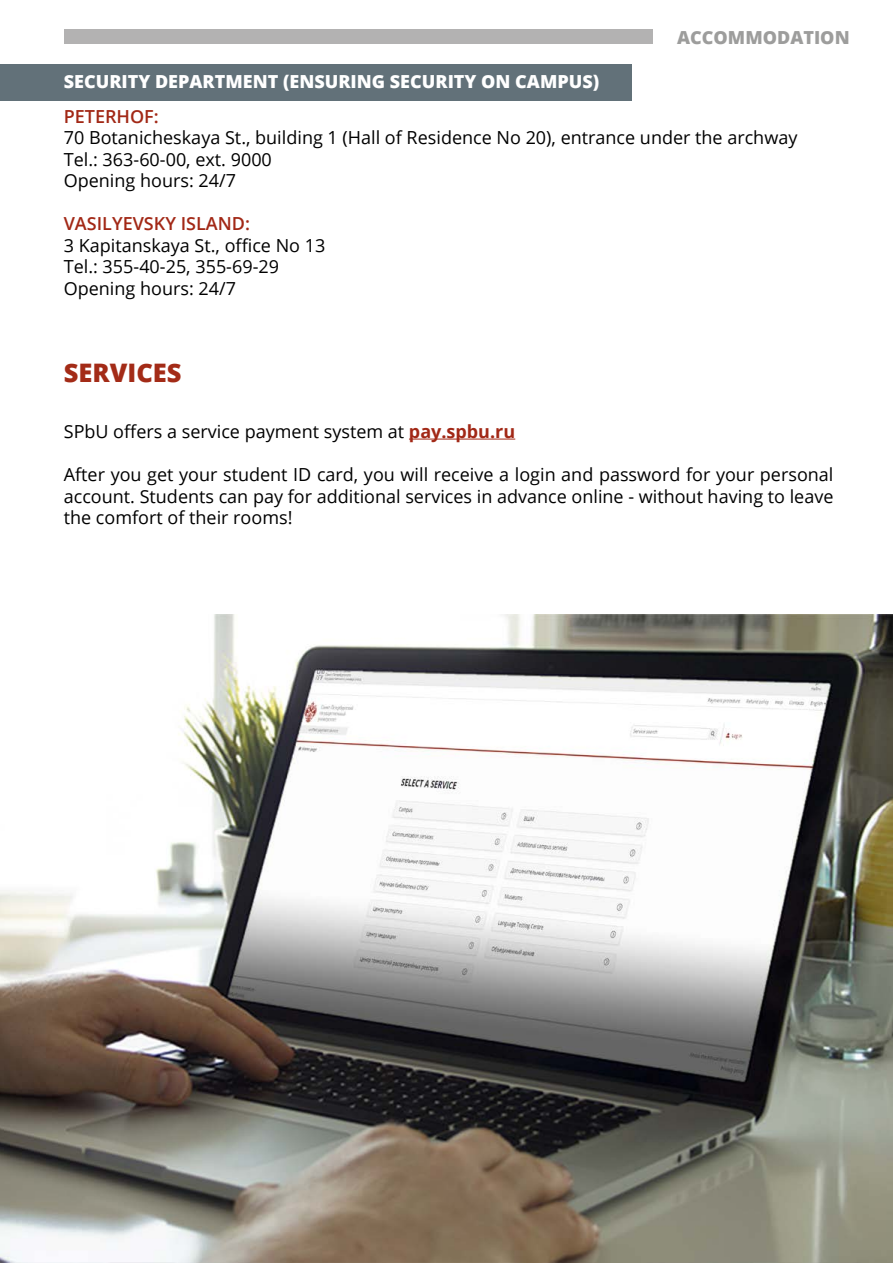
<style>
.page{position:relative;width:893px;height:1263px;background:#fff}
.page>*{position:absolute;margin:0;border:0;box-sizing:border-box;transform-origin:0 0}
.t1{font:800 25.5px "Open Sans";color:#a32b17}
.t2{font:18px/21.6px "Open Sans";color:#000}
.t3{font:800 18px "Open Sans";color:#fff}
.t4{font:600 18px "Open Sans";color:#a22816}
.t5{font:800 18px "Open Sans";color:#9d9d9c}
.s1{font-weight:700;color:#a22816}
.s2{font-weight:800;color:#fff}
</style>
<div class="page">
<div style="left:64px;top:29px;width:589px;height:15px;background:#b3b2b2"></div>
<div style="left:0;top:64px;width:631px;height:37px;background:#627179"></div>
<hr style="left:409px;top:439px;width:106px;height:1px;background:#a22816">
<img style="left:0;top:615px;width:893px;height:648px">
<p class="t5" style="left:677px;top:23px;width:174px">ACCOMMODATION</p>
<p class="t3" style="left:64px;top:68px;width:537px">SECURITY DEPARTMENT (ENSURING SECURITY ON CAMPUS)</p>
<p class="t4" style="left:64px;top:104px;width:97px">PETERHOF:</p>
<p class="t2" style="left:64px;top:126px;width:735px">70 Botanicheskaya St., building 1 (Hall of Residence No 20), entrance under the archway<br>Tel.: 363-60-00, ext. 9000<br>Opening hours: 24/7</p>
<p class="t4" style="left:64px;top:211px;width:188px">VASILYEVSKY ISLAND:</p>
<p class="t2" style="left:64px;top:234px;width:263px">3 Kapitanskaya St., office No 13<br>Tel.: 355-40-25, 355-69-29<br>Opening hours: 24/7</p>
<h1 class="t1" style="left:64px;top:353px;width:119px">SERVICES</h1>
<p class="t2" style="left:64px;top:420px;width:453px">SPbU offers a service payment system at <span class="s1">pay.spbu.ru</span></p>
<p class="t2" style="left:64px;top:463px;width:771px;text-align:justify">After you get your student ID card, you will receive a login and password for your personal account. Students can pay for additional services in advance online - without having to leave the comfort of their rooms! <span class="s2">ТР</span></p>
</div>
